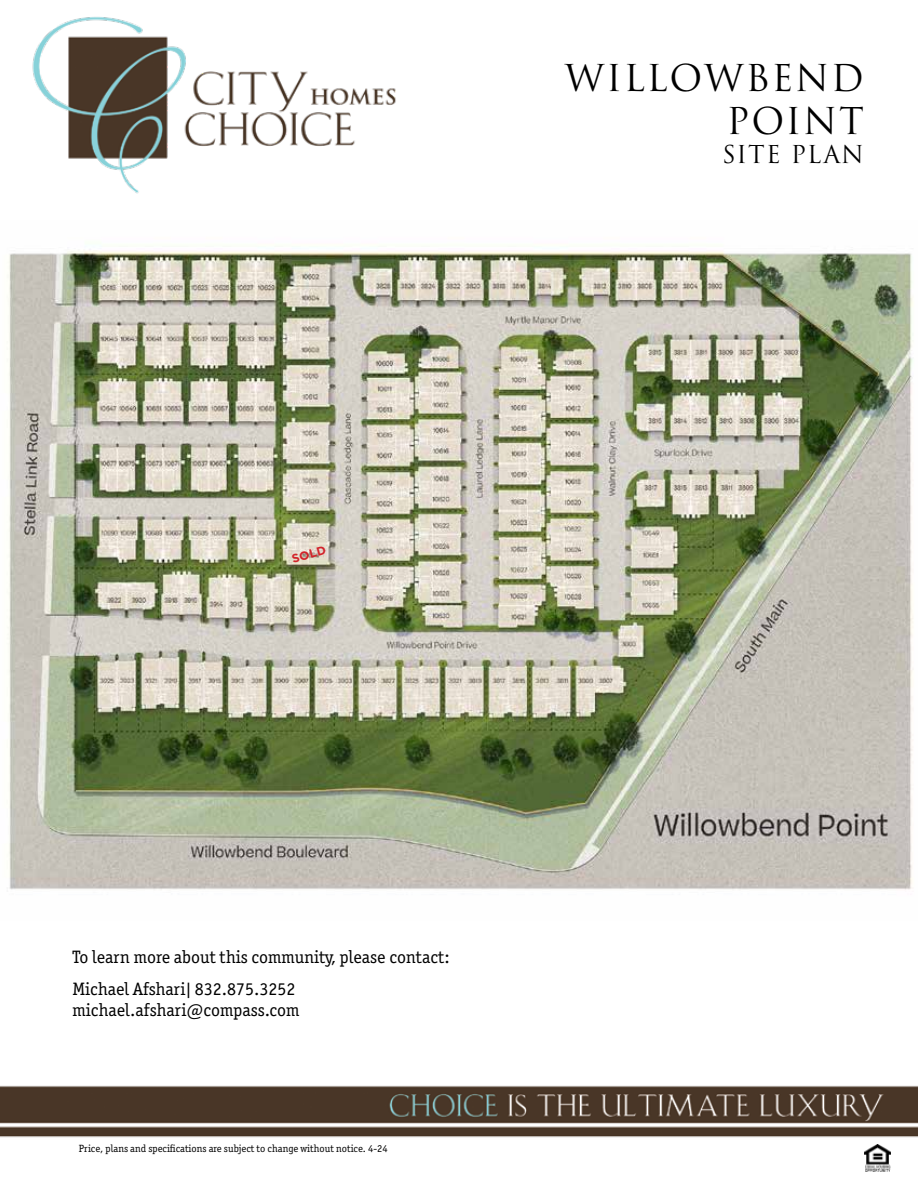
<style>
.page{position:relative;width:918px;height:1188px;background:#fff}
.page>*{position:absolute;margin:0;border:0;box-sizing:border-box;transform-origin:0 0}
.t1{font:36px/43.2px "Trajan Pro 3";letter-spacing:.05em;color:#000;text-align:right}
.t2{font:24px "Trajan Pro 3";letter-spacing:.045em;color:#000}
.t3{font:18px/31.5px "Officina Serif ITC Std";color:#000}
.t4{font:700 12px "Gotham";color:#d2232a}
.t5{font:10.5px "Officina Serif ITC Std";color:#000}
</style>
<div class="page">
<img style="left:0;top:16px;width:918px;height:1129px">
<img style="left:864px;top:1145px;width:27px;height:27px">
<img style="left:0;top:220px;width:918px;height:700px">
<p class="t4" style="left:290px;top:552px;width:36px;rotate:-15deg">SOLD</p>
<h1 class="t1" style="left:565px;top:58px;width:301px">WILLOWBEND<br>POINT</h1>
<h2 class="t2" style="left:722px;top:138px;width:143px">SITE PLAN</h2>
<p class="t3" style="left:72px;top:941px;width:379px">To learn more about this community, please contact:<br>Michael Afshari| 832.875.3252</p>
<p class="t3" style="left:72px;top:994px;width:229px">michael.afshari@compass.com</p>
<p class="t5" style="left:79px;top:1143px;width:310px">Price, plans and specifications are subject to change without notice. 4-24</p>
</div>
